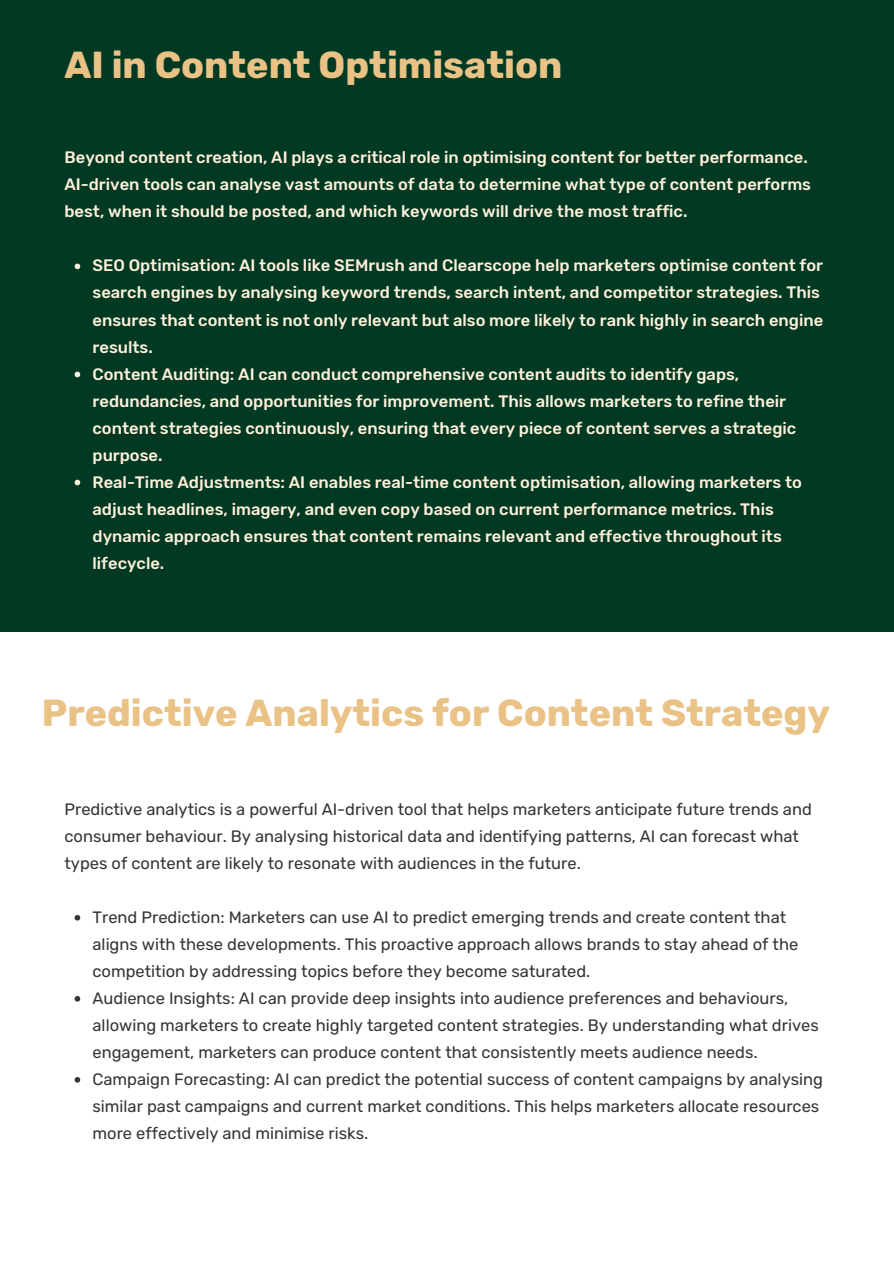
<style>
.page{position:relative;width:894px;height:1264px;background:#fff}
.page>*{position:absolute;margin:0;border:0;box-sizing:border-box;transform-origin:0 0}
.t1{font:700 37.5px "Rubik";color:#eac285}
.t2{font:500 16.5px/27px "Rubik";color:#fff0da}
.t3{font:16.5px/27px "Rubik";color:#353537}
</style>
<div class="page">
<div style="left:0;top:0;width:893px;height:1263px;background:#013923"></div>
<div style="left:0;top:631px;width:893px;height:632px;background:#fff"></div>
<svg style="left:75px;top:263px;width:5px;height:6px"></svg>
<svg style="left:75px;top:371px;width:5px;height:6px"></svg>
<svg style="left:75px;top:479px;width:5px;height:6px"></svg>
<svg style="left:75px;top:915px;width:5px;height:5px"></svg>
<svg style="left:75px;top:996px;width:5px;height:5px"></svg>
<svg style="left:75px;top:1077px;width:5px;height:5px"></svg>
<p class="t1" style="left:64px;top:43px;width:499px">AI in Content Optimisation</p>
<h1 class="t2" style="left:64px;top:144px;width:747px">Beyond content creation, AI plays a critical role in optimising content for better performance.<br>AI-driven tools can analyse vast amounts of data to determine what type of content performs best, when it should be posted, and which keywords will drive the most traffic.</h1>
<h2 class="t2" style="left:92px;top:252px;width:732px">SEO Optimisation: AI tools like SEMrush and Clearscope help marketers optimise content for search engines by analysing keyword trends, search intent, and competitor strategies. This ensures that content is not only relevant but also more likely to rank highly in search engine results.</h2>
<p class="t2" style="left:92px;top:360px;width:705px">Content Auditing: AI can conduct comprehensive content audits to identify gaps, redundancies, and opportunities for improvement. This allows marketers to refine their content strategies continuously, ensuring that every piece of content serves a strategic purpose.</p>
<p class="t2" style="left:92px;top:468px;width:710px">Real-Time Adjustments: AI enables real-time content optimisation, allowing marketers to adjust headlines, imagery, and even copy based on current performance metrics. This dynamic approach ensures that content remains relevant and effective throughout its lifecycle.</p>
<p class="t1" style="left:42px;top:690px;width:789px">Predictive Analytics for Content Strategy</p>
<p class="t3" style="left:64px;top:795px;width:748px">Predictive analytics is a powerful AI-driven tool that helps marketers anticipate future trends and consumer behaviour. By analysing historical data and identifying patterns, AI can forecast what types of content are likely to resonate with audiences in the future.</p>
<h1 class="t3" style="left:92px;top:903px;width:707px">Trend Prediction: Marketers can use AI to predict emerging trends and create content that aligns with these developments. This proactive approach allows brands to stay ahead of the competition by addressing topics before they become saturated.</h1>
<p class="t3" style="left:92px;top:984px;width:727px">Audience Insights: AI can provide deep insights into audience preferences and behaviours, allowing marketers to create highly targeted content strategies. By understanding what drives engagement, marketers can produce content that consistently meets audience needs.</p>
<p class="t3" style="left:92px;top:1065px;width:731px">Campaign Forecasting: AI can predict the potential success of content campaigns by analysing similar past campaigns and current market conditions. This helps marketers allocate resources more effectively and minimise risks.</p>
</div>
